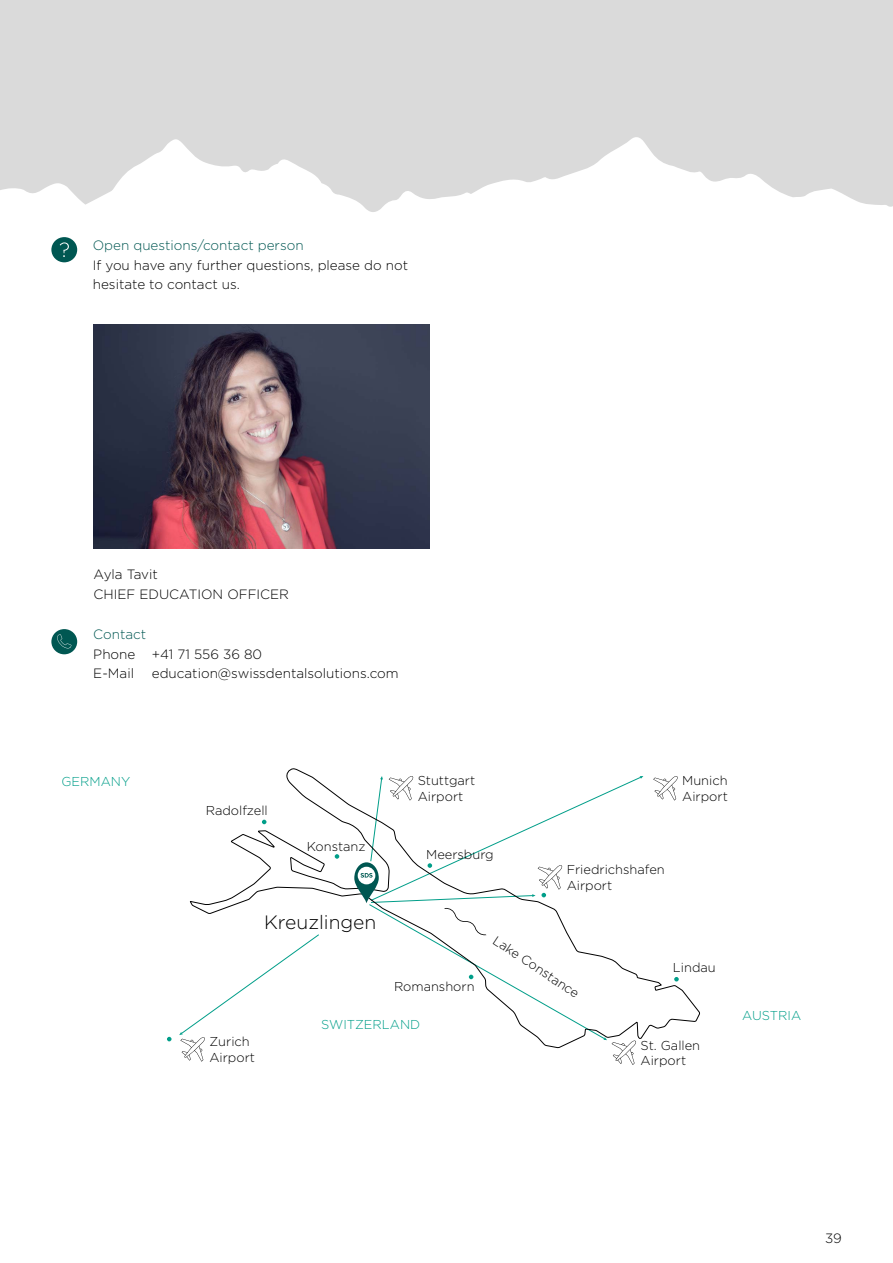
<style>
.page{position:relative;width:893px;height:1263px;background:#fff}
.page>*{position:absolute;margin:0;border:0;box-sizing:border-box;transform-origin:0 0}
.t1{font:300 19.35px "Gotham";color:#000}
.t2{font:300 13.5px/19.5px "Gotham";color:#000}
.t3{font:300 13.5px "Gotham";color:#005752}
.t4{font:300 12.9px/15.5px "Gotham";color:#000}
.t5{font:300 12.9px "Gotham";color:#009e89}
</style>
<div class="page">
<div style="left:0;top:0;width:893px;height:219px;background:#dadada"></div>
<svg style="left:1px;top:137px;width:892px;height:82px"></svg>
<div style="left:51px;top:237px;width:26px;height:25px;background:#005752;border-radius:50%"></div>
<svg style="left:60px;top:242px;width:9px;height:15px"></svg>
<div style="left:51px;top:629px;width:26px;height:25px;background:#005752;border-radius:50%"></div>
<svg style="left:57px;top:634px;width:14px;height:14px"></svg>
<img style="left:93px;top:324px;width:336px;height:224px">
<svg style="left:190px;top:768px;width:510px;height:268px"></svg>
<svg style="left:262px;top:820px;width:4px;height:4px"></svg>
<svg style="left:674px;top:977px;width:5px;height:4px"></svg>
<svg style="left:167px;top:1037px;width:5px;height:4px"></svg>
<svg style="left:335px;top:854px;width:4px;height:5px"></svg>
<svg style="left:653px;top:776px;width:25px;height:24px"></svg>
<svg style="left:179px;top:934px;width:140px;height:128px"></svg>
<svg style="left:354px;top:776px;width:289px;height:289px"></svg>
<p class="t3" style="left:93px;top:237px;width:212px">Open questions/contact person</p>
<p class="t2" style="left:93px;top:255px;width:317px">If you have any further questions, please do not hesitate to contact us.</p>
<p class="t2" style="left:94px;top:564px;width:197px">Ayla Tavit<br>CHIEF EDUCATION OFFICER</p>
<p class="t3" style="left:93px;top:626px;width:55px">Contact</p>
<p class="t2" style="left:93px;top:644px;width:170px">Phone +41 71 556 36 80<br>E-Mail</p>
<p class="t2" style="left:152px;top:663px;width:248px">education@swissdentalsolutions.com</p>
<p class="t5" style="left:61px;top:773px;width:70px">GERMANY</p>
<p class="t4" style="left:206px;top:803px;width:64px">Radolfzell</p>
<p class="t4" style="left:307px;top:838px;width:60px">Konstanz</p>
<h1 class="t1" style="left:264px;top:910px;width:114px">Kreuzlingen</h1>
<p class="t4" style="left:418px;top:773px;width:59px">Stuttgart<br>Airport</p>
<p class="t4" style="left:426px;top:846px;width:69px">Meersburg</p>
<p class="t4" style="left:567px;top:861px;width:100px">Friedrichshafen<br>Airport</p>
<p class="t4" style="left:394px;top:978px;width:82px">Romanshorn</p>
<p class="t4" style="left:499px;top:932px;width:102px;rotate:34deg">Lake C onstance</p>
<p class="t5" style="left:321px;top:1016px;width:100px">SWITZERLAND</p>
<p class="t4" style="left:682px;top:772px;width:47px">Munich<br>Airport</p>
<p class="t4" style="left:673px;top:960px;width:44px">Lindau</p>
<p class="t4" style="left:209px;top:1033px;width:47px">Zurich<br>Airport</p>
<p class="t4" style="left:641px;top:1037px;width:61px">St. Gallen<br>Airport</p>
<p class="t5" style="left:742px;top:1007px;width:61px">AUSTRIA</p>
<p class="t2" style="left:825px;top:1228px;width:18px">39</p>
</div>
